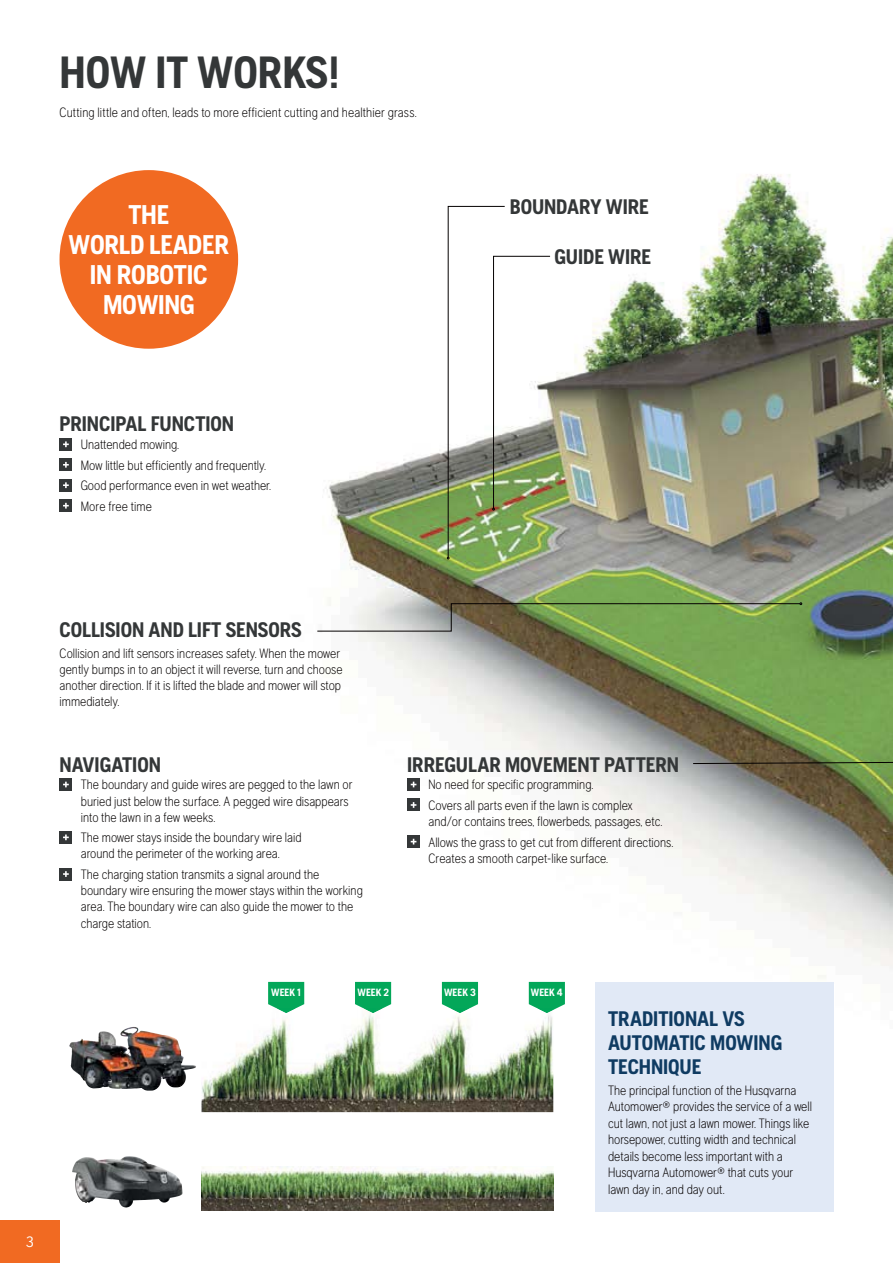
<style>
.page{position:relative;width:893px;height:1263px;background:#fff}
.page>*{position:absolute;margin:0;border:0;box-sizing:border-box;transform-origin:0 0}
.t1{font:700 45px "Husqvarna Gothic";color:#343738}
.t2{font:700 27px/30px "Husqvarna Gothic";letter-spacing:-.01em;color:#fff;text-align:center}
.t3{font:700 21px "Husqvarna Gothic";color:#343738}
.t4{font:700 21px/24px "Husqvarna Gothic";color:#0f3b62}
.t5{font:15px "Husqvarna Gothic";color:#fff}
.t6{font:300 13.5px/16.2px "Husqvarna Gothic";color:#040000}
.t7{font:700 10.5px "Husqvarna Gothic";color:#fff}
</style>
<div class="page">
<img style="left:125px;top:170px;width:768px;height:1022px">
<div style="left:595px;top:982px;width:238px;height:230px;background:#e1e9f6"></div>
<svg style="left:317px;top:603px;width:485px;height:28px;background:#8da272"></svg>
<div style="left:60px;top:438px;width:12px;height:13px;background:#343738"></div>
<svg style="left:63px;top:441px;width:6px;height:6px"></svg>
<div style="left:60px;top:458px;width:12px;height:13px;background:#343738"></div>
<svg style="left:63px;top:462px;width:6px;height:6px"></svg>
<div style="left:60px;top:479px;width:12px;height:13px;background:#343738"></div>
<svg style="left:63px;top:482px;width:6px;height:6px"></svg>
<div style="left:60px;top:499px;width:12px;height:13px;background:#343738"></div>
<svg style="left:63px;top:503px;width:6px;height:5px"></svg>
<div style="left:407px;top:778px;width:13px;height:13px;background:#343738"></div>
<svg style="left:411px;top:782px;width:5px;height:5px"></svg>
<div style="left:407px;top:798px;width:13px;height:13px;background:#343738"></div>
<svg style="left:411px;top:802px;width:5px;height:6px"></svg>
<div style="left:407px;top:835px;width:13px;height:13px;background:#343738"></div>
<svg style="left:411px;top:839px;width:5px;height:5px"></svg>
<svg style="left:447px;top:206px;width:103px;height:353px"></svg>
<div style="left:60px;top:778px;width:12px;height:13px;background:#343738"></div>
<svg style="left:63px;top:782px;width:6px;height:5px"></svg>
<div style="left:60px;top:831px;width:12px;height:13px;background:#343738"></div>
<svg style="left:63px;top:834px;width:6px;height:6px"></svg>
<div style="left:60px;top:868px;width:12px;height:12px;background:#343738"></div>
<svg style="left:63px;top:871px;width:6px;height:6px"></svg>
<div style="left:60px;top:170px;width:178px;height:179px;background:#f16a22;border-radius:50%"></div>
<img style="left:202px;top:1166px;width:351px;height:45px">
<img style="left:80px;top:1027px;width:53px;height:27px">
<img style="left:72px;top:1156px;width:111px;height:51px">
<svg style="left:268px;top:982px;width:36px;height:26px"></svg>
<svg style="left:355px;top:982px;width:36px;height:26px"></svg>
<svg style="left:442px;top:982px;width:36px;height:26px"></svg>
<svg style="left:529px;top:982px;width:36px;height:31px"></svg>
<img style="left:202px;top:1008px;width:351px;height:104px">
<img style="left:276px;top:1008px;width:20px;height:5px">
<img style="left:363px;top:1008px;width:20px;height:5px">
<img style="left:450px;top:1008px;width:20px;height:5px">
<img style="left:537px;top:1008px;width:16px;height:5px">
<svg style="left:693px;top:761px;width:200px;height:3px"></svg>
<div style="left:0;top:1220px;width:60px;height:43px;background:#f16a22"></div>
<h1 class="t1" style="left:60px;top:56px;width:282px">HOW IT WORKS!</h1>
<p class="t6" style="left:60px;top:105px;width:359px">Cutting little and often, leads to more efficient cutting and healthier grass.</p>
<h2 class="t2" style="left:69px;top:202px;width:162px">THE<br>WORLD LEADER<br>IN ROBOTIC<br>MOWING</h2>
<h3 class="t3" style="left:60px;top:416px;width:176px">PRINCIPAL FUNCTION</h3>
<p class="t6" style="left:81px;top:435px;width:192px;line-height:20.4px">Unattended mowing.<br>Mow little but efficiently and frequently.<br>Good performance even in wet weather.<br>More free time</p>
<h3 class="t3" style="left:510px;top:199px;width:141px">BOUNDARY WIRE</h3>
<h3 class="t3" style="left:554px;top:249px;width:98px">GUIDE WIRE</h3>
<p class="t5" style="left:26px;top:1236px;width:9px">3</p>
<h3 class="t3" style="left:60px;top:622px;width:244px">COLLISION AND LIFT SENSORS</h3>
<p class="t6" style="left:60px;top:645px;width:285px">Collision and lift sensors increases safety. When the mower gently bumps in to an object it will reverse, turn and choose another direction. If it is lifted the blade and mower will stop immediately.</p>
<h3 class="t3" style="left:60px;top:757px;width:103px">NAVIGATION</h3>
<p class="t6" style="left:81px;top:777px;width:273px">The boundary and guide wires are pegged to the lawn or buried just below the surface. A pegged wire disappears into the lawn in a few weeks.</p>
<p class="t6" style="left:81px;top:830px;width:222px">The mower stays inside the boundary wire laid around the perimeter of the working area.</p>
<p class="t6" style="left:81px;top:867px;width:284px">The charging station transmits a signal around the boundary wire ensuring the mower stays within the working area. The boundary wire can also guide the mower to the charge station.</p>
<h3 class="t3" style="left:407px;top:757px;width:273px">IRREGULAR MOVEMENT PATTERN</h3>
<p class="t6" style="left:428px;top:775px;width:206px;line-height:20.4px">No need for specific programming.<br>Covers all parts even if the lawn is complex</p>
<p class="t6" style="left:428px;top:812px;width:246px;line-height:20.4px">and/or contains trees, flowerbeds, passages, etc.<br>Allows the grass to get cut from different directions.</p>
<p class="t6" style="left:428px;top:850px;width:181px">Creates a smooth carpet-like surface.</p>
<p class="t7" style="left:271px;top:988px;width:31px">WEEK 1</p>
<p class="t7" style="left:358px;top:988px;width:33px">WEEK 2</p>
<p class="t7" style="left:444px;top:988px;width:33px">WEEK 3</p>
<p class="t7" style="left:531px;top:988px;width:33px">WEEK 4</p>
<h3 class="t4" style="left:608px;top:1009px;width:176px">TRADITIONAL VS<br>AUTOMATIC MOWING<br>TECHNIQUE</h3>
<p class="t6" style="left:608px;top:1082px;width:205px">The principal function of the Husqvarna Automower® provides the service of a well cut lawn, not just a lawn mower. Things like horsepower, cutting width and technical details become less important with a Husqvarna Automower® that cuts your lawn day in, and day out.</p>
</div>
